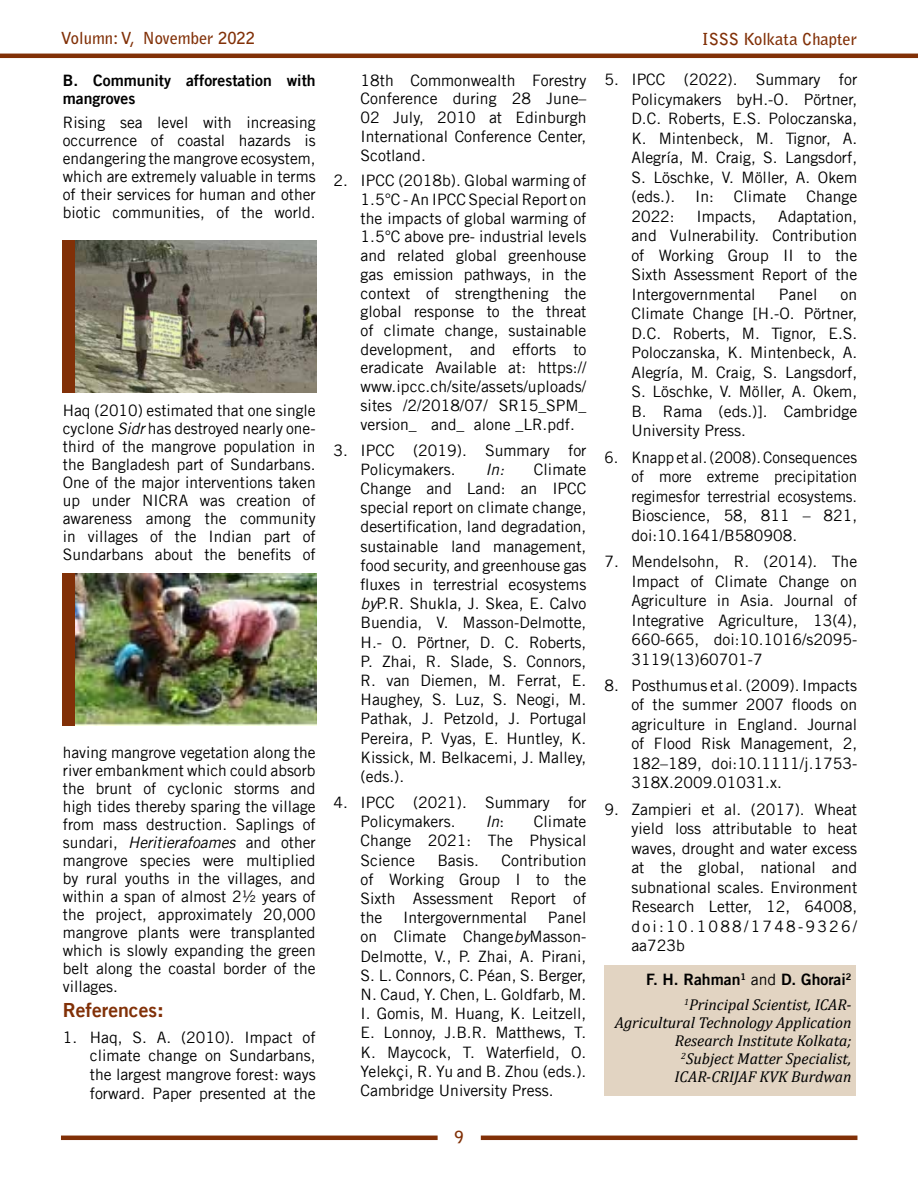
<style>
.page{position:relative;width:918px;height:1188px;background:#fff}
.page>*{position:absolute;margin:0;border:0;box-sizing:border-box;transform-origin:0 0}
.t1{font:19.5px "Trade Gothic LT Bold Two";color:#813007}
.t2{font:700 16.5px "Bell Gothic Std";color:#813007}
.t3{font:15.75px/19.5px "Trade Gothic LT";color:#000;text-align:justify}
.t4{font:15.75px/19.5px "Trade Gothic LT";color:#000;text-align:justify;scale:.96 1}
.t5{font:italic 15.75px/18px "Cambria";color:#000;text-align:right}
.t6{font:15.75px/18px "Trade Gothic LT Bold Two";color:#000}
.t7{font:italic 15.75px "Trade Gothic LT";color:#000}
.s1{font-style:italic}
.s2{font-size:22.5px}
.s3{font-style:normal}
.s4{font-family:"Trade Gothic LT"}
</style>
<div class="page">
<hr style="left:61px;top:1136px;width:377px;height:4px;background:#813007">
<hr style="left:481px;top:1136px;width:376px;height:4px;background:#813007">
<hr style="left:0;top:54px;width:918px;height:4px;background:#813007">
<img style="left:75px;top:240px;width:241px;height:152px">
<img style="left:75px;top:574px;width:241px;height:152px">
<div style="left:604px;top:965px;width:252px;height:131px;background:#e2d4c2"></div>
<div style="left:63px;top:240px;width:12px;height:152px;background:#813007"></div>
<div style="left:63px;top:574px;width:12px;height:152px;background:#813007"></div>
<p class="t2" style="left:61px;top:28px;width:196px">Volumn: V, November 2022</p>
<p class="t2" style="left:702px;top:29px;width:156px">ISSS Kolkata Chapter</p>
<p class="t6" style="left:63px;top:71px;width:254px">B. Community afforestation with mangroves</p>
<p class="t3" style="left:63px;top:114px;width:254px;line-height:18px">Rising sea level with increasing occurrence of coastal hazards is endangering the mangrove ecosystem, which are extremely valuable in terms of their services for human and other biotic communities, of the world.</p>
<p class="t3" style="left:63px;top:402px;width:254px;line-height:18px">Haq (2010) estimated that one single cyclone <span class="s1">Sidr</span> has destroyed nearly one&shy;third of the mangrove population in the Bangladesh part of Sundarbans.<br>One of the major interventions taken up under NICRA was creation of awareness among the community in villages of the Indian part of Sundarbans about the benefits of</p>
<p class="t3" style="left:63px;top:744px;width:254px;line-height:18px">having mangrove vegetation along the river embankment which could absorb the brunt of cyclonic storms and high tides thereby sparing the village from mass destruction. Saplings of sundari, <span class="s1">Heritierafoames</span> and other mangrove species were multiplied by rural youths in the villages, and within a span of almost 2½ years of the project, approximately 20,000 mangrove plants were transplanted which is slowly expanding the green belt along the coastal border of the villages.</p>
<p class="t1" style="left:63px;top:998px;width:103px">References<span class="s2">:</span></p>
<p class="t3" style="left:90px;top:1027px;width:227px;line-height:18.8px;text-indent:-27px">1. Haq, S. A. (2010). Impact of climate change on Sundarbans, the largest mangrove forest: ways forward. Paper presented at the</p>
<p class="t3" style="left:361px;top:70px;width:227px;line-height:18.8px">18th Commonwealth Forestry Conference during 28 June– 02 July, 2010 at Edinburgh International Conference Center, Scotland.</p>
<p class="t3" style="left:361px;top:171px;width:227px;line-height:18.8px;text-indent:-27px">2. IPCC (2018b). Global warming of 1.5°C - An IPCC Special Report on the impacts of global warming of 1.5°C above pre- industrial levels and related global greenhouse gas emission pathways, in the context of strengthening the global response to the threat of climate change, sustainable development, and efforts to eradicate Available at: https:// www.ipcc.ch/site/assets/uploads/ sites /2/2018/07/ SR15_SPM_ version_ and_ alone _LR.pdf.</p>
<p class="t3" style="left:361px;top:440px;width:227px;text-indent:-27px">3. IPCC (2019). Summary for<br>Policymakers.</p>
<p class="t3" style="left:361px;top:459px;width:227px;text-indent:173px">Climate Change and Land: an IPCC special report on climate change, desertification, land degradation, sustainable land management, food security, and greenhouse gas fluxes in terrestrial ecosystems <span class="s1">by</span>P.R. Shukla, J. Skea, E. Calvo Buendia, V. Masson-Delmotte, H.- O. Pörtner, D. C. Roberts, P. Zhai, R. Slade, S. Connors, R. van Diemen, M. Ferrat, E.<br>Haughey, S. Luz, S. Neogi, M.<br>Pathak, J. Petzold, J. Portugal Pereira, P. Vyas, E. Huntley, K.<br>Kissick, M. Belkacemi, J. Malley, (eds.).</p>
<p class="t3" style="left:361px;top:793px;width:227px;text-indent:-27px">4. IPCC (2021). Summary for<br>Policymakers.</p>
<p class="t7" style="left:485px;top:460px;width:20px">In:</p>
<p class="t3" style="left:361px;top:812px;width:227px;text-indent:173px">Climate Change 2021: The Physical Science</p>
<p class="t7" style="left:485px;top:812px;width:20px">In<span class="s3">:</span></p>
<p class="t3" style="left:361px;top:850px;width:227px;text-indent:141px">Contribution of Working Group I to the Sixth Assessment Report of the</p>
<p class="t3" style="left:437px;top:850px;width:43px">Basis.</p>
<p class="t3" style="left:361px;top:908px;width:227px;text-indent:187px">Panel on Climate Change<span class="s1">by</span>Masson-Delmotte, V., P. Zhai, A. Pirani, S. L. Connors, C. Péan, S. Berger, N. Caud, Y. Chen, L. Goldfarb, M.<br>I. Gomis, M. Huang, K. Leitzell, E. Lonnoy, J.B.R. Matthews, T.<br>K. Maycock, T. Waterfield, O.<br>Yelekçi, R. Yu and B. Zhou (eds.).<br>Cambridge University Press.</p>
<p class="t3" style="left:403px;top:908px;width:126px">Intergovernmental</p>
<p class="t2" style="left:455px;top:1127px;width:11px">9</p>
<p class="t3" style="left:631px;top:70px;width:227px;text-indent:-27px">5. IPCC (2022). Summary for Policymakers byH.-O. Pörtner, D.C. Roberts, E.S. Poloczanska, K. Mintenbeck, M. Tignor, A.<br>Alegría, M. Craig, S. Langsdorf, S. Löschke, V. Möller, A. Okem (eds.).</p>
<p class="t3" style="left:695px;top:187px;width:20px">In:</p>
<p class="t3" style="left:734px;top:187px;width:54px">Climate</p>
<p class="t3" style="left:806px;top:187px;width:52px">Change</p>
<p class="t3" style="left:631px;top:206px;width:227px;text-indent:147px">Adaptation, and Vulnerability. Contribution of Working Group II to the Sixth Assessment Report of the Intergovernmental</p>
<p class="t3" style="left:631px;top:206px;width:45px">2022:</p>
<p class="t3" style="left:696px;top:206px;width:61px">Impacts,</p>
<p class="t3" style="left:779px;top:284px;width:40px">Panel</p>
<p class="t3" style="left:631px;top:284px;width:227px;text-indent:209px">on Climate Change [H.-O. Pörtner, D.C. Roberts, M. Tignor, E.S.<br>Poloczanska, K. Mintenbeck, A.<br>Alegría, M. Craig, S. Langsdorf, S. Löschke, V. Möller, A. Okem, B. Rama (eds.)]. Cambridge University Press.</p>
<p class="t4" style="left:631px;top:447px;width:237px;text-indent:-27px">6. Knapp et al. (2008). Consequences of more extreme precipitation regimesfor terrestrial ecosystems.<br>Bioscience, 58, 811 – 821, doi:10.1641/B580908.</p>
<p class="t3" style="left:631px;top:552px;width:227px;text-indent:-27px">7. Mendelsohn, R. (2014). The Impact of Climate Change on Agriculture in Asia. Journal of Integrative Agriculture, 13(4), 660-665, doi:10.1016/s2095- 3119(13)60701-7</p>
<p class="t3" style="left:631px;top:675px;width:227px;text-indent:-27px">8. Posthumus et al. (2009). Impacts of the summer 2007 floods on agriculture in England. Journal of Flood Risk Management, 2, 182–189, doi:10.1111/j.1753- 318X.2009.01031.x.</p>
<p class="t3" style="left:631px;top:799px;width:227px;text-indent:-27px">9. Zampieri et al. (2017). Wheat yield loss attributable to heat waves, drought and water excess at the global, national and subnational scales. Environment Research Letter, 12, 64008, doi:10.1088/1748-9326/ aa723b</p>
<p class="t6" style="left:646px;top:970px;width:207px">F. H. Rahman<sup>1</sup> <span class="s4">and</span> D. Ghorai<sup>2</sup></p>
<p class="t5" style="left:615px;top:995px;width:238px"><sup>1</sup>Principal Scientist, ICAR-<br>Agricultural Technology Application<br>Research Institute Kolkata;<br><sup>2</sup>Subject Matter Specialist,<br>ICAR-CRIJAF KVK Burdwan</p>
</div>
